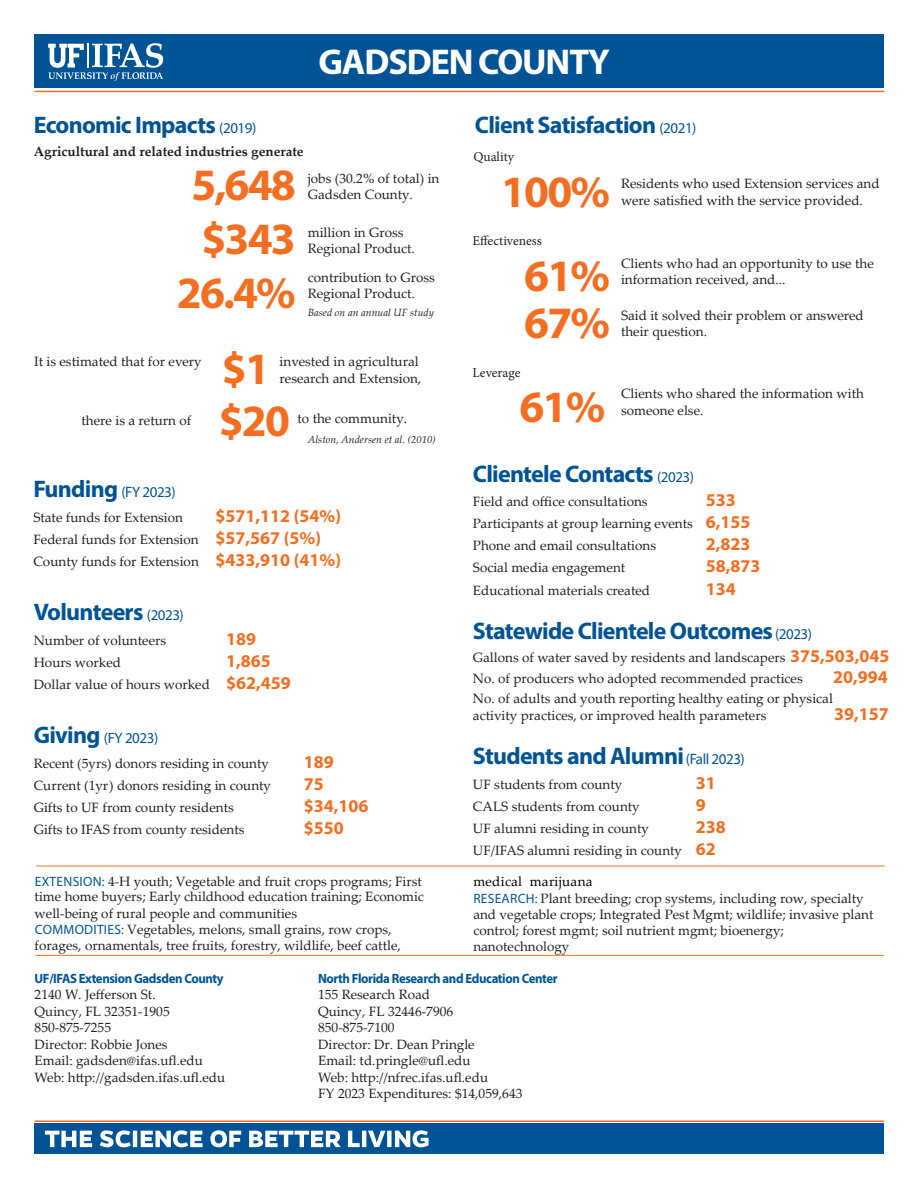
<style>
.page{position:relative;width:918px;height:1188px;background:#fff}
.page>*{position:absolute;margin:0;border:0;box-sizing:border-box;transform-origin:0 0}
.big_number{font:700 45px "Myriad Pro";letter-spacing:-.04em;color:#f36e21}
.body{font:700 45px "Myriad Pro";color:#f36e21}
.page_header{font:700 36px "Myriad Pro";letter-spacing:-.03em;color:#fff}
.text_head{font:700 24px "Myriad Pro";letter-spacing:-.03em;color:#005495}
.body-2{font:700 18px "Myriad Pro";color:#f36e21}
.text_head-2{font:15px "Myriad Pro";letter-spacing:-.03em;color:#005495}
.body-3{font:13.5px/16.5px "Palatino Linotype";color:#231f20}
.location_head{font:700 13.5px "Myriad Pro";letter-spacing:-.03em;color:#005495;scale:.95 1}
.body-4{font:700 13.5px "Palatino Linotype";color:#231f20}
.big_number-2{font:13.5px/16.5px "Palatino Linotype";color:#231f20}
.body-5{font:13.5px "Minion Pro";color:#231f20}
.text_head-3{font:13.5px "Minion Pro";letter-spacing:.005em;color:#231f20}
.footnote{font:italic 10.5px "Palatino Linotype";color:#231f20}
.body-6{font:italic 10.5px "Palatino Linotype";color:#231f20}
.s1{font-weight:400;font-size:15px}
.s2{font-weight:700;font-size:24px}
.s3{font-family:"Myriad Pro";font-weight:700;font-size:18px;color:#f36e21}
.s4{font-family:"Myriad Pro";color:#005495}
.s5{color:#000}
</style>
<div class="page">
<div style="left:35px;top:34px;width:849px;height:54px;background:#005495"></div>
<svg style="left:48px;top:43px;width:115px;height:38px"></svg>
<hr style="left:35px;top:91px;width:849px;height:1px;background:#f36e21">
<div style="left:35px;top:1124px;width:849px;height:30px;background:#005495"></div>
<hr style="left:35px;top:1120px;width:849px;height:2px;background:#f36e21">
<hr style="left:36px;top:955px;width:848px;height:1px;background:#f36e21">
<hr style="left:36px;top:866px;width:849px;height:1px;background:#f36e21">
<svg style="left:45px;top:1130px;width:384px;height:17px"></svg>
<p class="page_header" style="left:318px;top:39px;width:293px">GADSDEN COUNTY</p>
<p class="text_head" style="left:34px;top:109px;width:224px">Economic Impacts <span class="s1">(2019)</span></p>
<p class="body-4" style="left:34px;top:142px;width:271px">Agricultural and related industries generate</p>
<p class="body" style="left:192px;top:155px;width:106px">5,648</p>
<p class="body-3" style="left:308px;top:169px;width:133px">jobs (30.2% of total) in<br>Gadsden County.</p>
<p class="big_number" style="left:201px;top:209px;width:96px">$343</p>
<p class="big_number-2" style="left:308px;top:223px;width:109px">million in Gross<br>Regional Product.</p>
<p class="big_number" style="left:177px;top:263px;width:121px">26.4%</p>
<p class="body-3" style="left:308px;top:268px;width:129px">contribution to Gross<br>Regional Product.</p>
<p class="body-6" style="left:308px;top:305px;width:128px">Based on an annual UF study</p>
<p class="body-3" style="left:34px;top:353px;width:169px">It is estimated that for every</p>
<p class="big_number" style="left:222px;top:339px;width:50px">$1</p>
<p class="body-3" style="left:280px;top:353px;width:143px">invested in agricultural research and Extension,</p>
<p class="body-3" style="left:82px;top:412px;width:111px">there is a return of</p>
<p class="big_number" style="left:219px;top:392px;width:73px">$20</p>
<p class="body-3" style="left:298px;top:410px;width:111px">to the community.</p>
<p class="footnote" style="left:308px;top:432px;width:129px">Alston, Andersen et al. (2010)</p>
<p class="text_head-2" style="left:33px;top:483px;width:144px"><span class="s2">Funding</span> (FY 2023)</p>
<p class="body-3" style="left:33px;top:509px;width:151px">State funds for Extension</p>
<p class="body-2" style="left:216px;top:504px;width:127px">$571,112 (54%)</p>
<p class="body-3" style="left:33px;top:531px;width:289px">Federal funds for Extension <span class="s3">$57,567 (5%)</span></p>
<p class="body-3" style="left:33px;top:553px;width:309px">County funds for Extension <span class="s3">$433,910 (41%)</span></p>
<p class="text_head" style="left:34px;top:597px;width:152px">Volunteers <span class="s1">(2023)</span></p>
<p class="body-3" style="left:34px;top:632px;width:134px">Number of volunteers</p>
<p class="body-2" style="left:226px;top:627px;width:31px">189</p>
<p class="body-3" style="left:34px;top:654px;width:89px">Hours worked</p>
<p class="body-2" style="left:226px;top:649px;width:46px">1,865</p>
<p class="body-3" style="left:34px;top:676px;width:258px">Dollar value of hours worked <span class="s3">$62,459</span></p>
<p class="text_head-2" style="left:34px;top:729px;width:126px"><span class="s2">Giving</span> (FY 2023)</p>
<p class="body-3" style="left:34px;top:755px;width:237px">Recent (5yrs) donors residing in county</p>
<p class="body-2" style="left:304px;top:750px;width:31px">189</p>
<p class="body-3" style="left:34px;top:777px;width:239px">Current (1yr) donors residing in county</p>
<p class="body-2" style="left:304px;top:772px;width:21px">75</p>
<p class="body-3" style="left:34px;top:799px;width:202px">Gifts to UF from county residents</p>
<p class="body-2" style="left:304px;top:794px;width:66px">$34,106</p>
<p class="body-3" style="left:34px;top:821px;width:212px">Gifts to IFAS from county residents</p>
<p class="body-2" style="left:304px;top:816px;width:41px">$550</p>
<p class="body-3" style="left:35px;top:873px;width:391px;line-height:15.3px"><span class="s4">EXTENSION:</span> 4-H youth; Vegetable and fruit crops programs; First time home buyers; Early childhood education training; Economic</p>
<p class="body-3" style="left:35px;top:905px;width:368px;line-height:15.8px">well-being of rural people and communities<br><span class="s4">COMMODITIES:</span> Vegetables, melons, small grains, row crops, forages, ornamentals, tree fruits, forestry, wildlife, beef cattle,</p>
<p class="text_head" style="left:475px;top:109px;width:223px">Client Satisfaction <span class="s1">(2021)</span></p>
<p class="text_head-3" style="left:473px;top:148px;width:42px">Quality</p>
<h1 class="big_number" style="left:501px;top:162px;width:111px">100%</h1>
<p class="body-3" style="left:621px;top:175px;width:260px">Residents who used Extension services and were satisfied with the service provided.</p>
<p class="body-5" style="left:472px;top:232px;width:71px">Effectiveness</p>
<p class="big_number" style="left:524px;top:246px;width:87px">61%</p>
<p class="body-3" style="left:621px;top:255px;width:254px">Clients who had an opportunity to use the information received, and...</p>
<p class="big_number" style="left:524px;top:294px;width:87px">67%</p>
<p class="body-3" style="left:621px;top:306px;width:244px">Said it solved their problem or answered their question.</p>
<p class="body-5" style="left:472px;top:363px;width:49px">Leverage</p>
<p class="big_number" style="left:519px;top:378px;width:87px">61%</p>
<p class="body-3" style="left:621px;top:385px;width:244px">Clients who shared the information with someone else.</p>
<p class="text_head" style="left:473px;top:458px;width:223px">Clientele Contacts <span class="s1">(2023)</span></p>
<p class="body-3" style="left:473px;top:493px;width:176px">Field and office consultations</p>
<p class="body-2" style="left:706px;top:489px;width:31px">533</p>
<p class="body-3" style="left:473px;top:515px;width:279px">Participants at group learning events <span class="s3">6,155</span></p>
<p class="body-3" style="left:473px;top:537px;width:185px">Phone and email consultations</p>
<p class="body-2" style="left:706px;top:533px;width:46px">2,823</p>
<p class="body-3" style="left:473px;top:559px;width:154px">Social media engagement</p>
<p class="body-2" style="left:706px;top:555px;width:56px">58,873</p>
<p class="body-3" style="left:473px;top:581px;width:179px">Educational materials created</p>
<p class="body-2" style="left:706px;top:577px;width:31px">134</p>
<p class="text_head" style="left:473px;top:615px;width:341px">Statewide Clientele Outcomes <span class="s1">(2023)</span></p>
<p class="body-3" style="left:473px;top:649px;width:418px">Gallons of water saved by residents and landscapers <span class="s3">375,503,045</span></p>
<p class="body-3" style="left:473px;top:669px;width:331px">No. of producers who adopted recommended practices</p>
<p class="body-2" style="left:833px;top:665px;width:56px">20,994</p>
<p class="body-3" style="left:473px;top:690px;width:362px">No. of adults and youth reporting healthy eating or physical activity practices, or improved health parameters</p>
<p class="body-2" style="left:834px;top:702px;width:56px">39,157</p>
<p class="text_head" style="left:473px;top:741px;width:273px">Students and Alumni <span class="s1">(Fall 2023)</span></p>
<p class="body-3" style="left:473px;top:776px;width:151px">UF students from county</p>
<p class="body-2" style="left:696px;top:771px;width:21px">31</p>
<p class="body-3" style="left:473px;top:798px;width:168px">CALS students from county</p>
<p class="body-2" style="left:696px;top:793px;width:11px">9</p>
<p class="body-3" style="left:473px;top:820px;width:178px">UF alumni residing in county</p>
<p class="body-2" style="left:696px;top:816px;width:31px">238</p>
<p class="body-3" style="left:473px;top:842px;width:244px">UF/IFAS alumni residing in county <span class="s3">62</span></p>
<p class="body-3" style="left:473px;top:873px;width:392px;line-height:17px"><span class="s5">medical marijuana<br></span><span class="s4">RESEARCH:</span> Plant breeding; crop systems, including row, specialty</p>
<p class="body-3" style="left:473px;top:905px;width:402px">and vegetable crops; Integrated Pest Mgmt; wildlife; invasive plant control; forest mgmt; soil nutrient mgmt; bioenergy; nanotechnology</p>
<p class="location_head" style="left:35px;top:970px;width:200px">UF/IFAS Extension Gadsden County</p>
<p class="body-3" style="left:35px;top:986px;width:192px">2140 W. Jefferson St.<br>Quincy, FL 32351-1905<br>850-875-7255<br>Director: Robbie Jones<br>Email: gadsden@ifas.ufl.edu<br>Web: http://gadsden.ifas.ufl.edu</p>
<p class="location_head" style="left:318px;top:970px;width:254px">North Florida Research and Education Center</p>
<p class="body-3" style="left:318px;top:986px;width:206px">155 Research Road<br>Quincy, FL 32446-7906<br>850-875-7100<br>Director: Dr. Dean Pringle<br>Email: td.pringle@ufl.edu<br>Web: http://nfrec.ifas.ufl.edu<br>FY 2023 Expenditures: $14,059,643</p>
</div>
